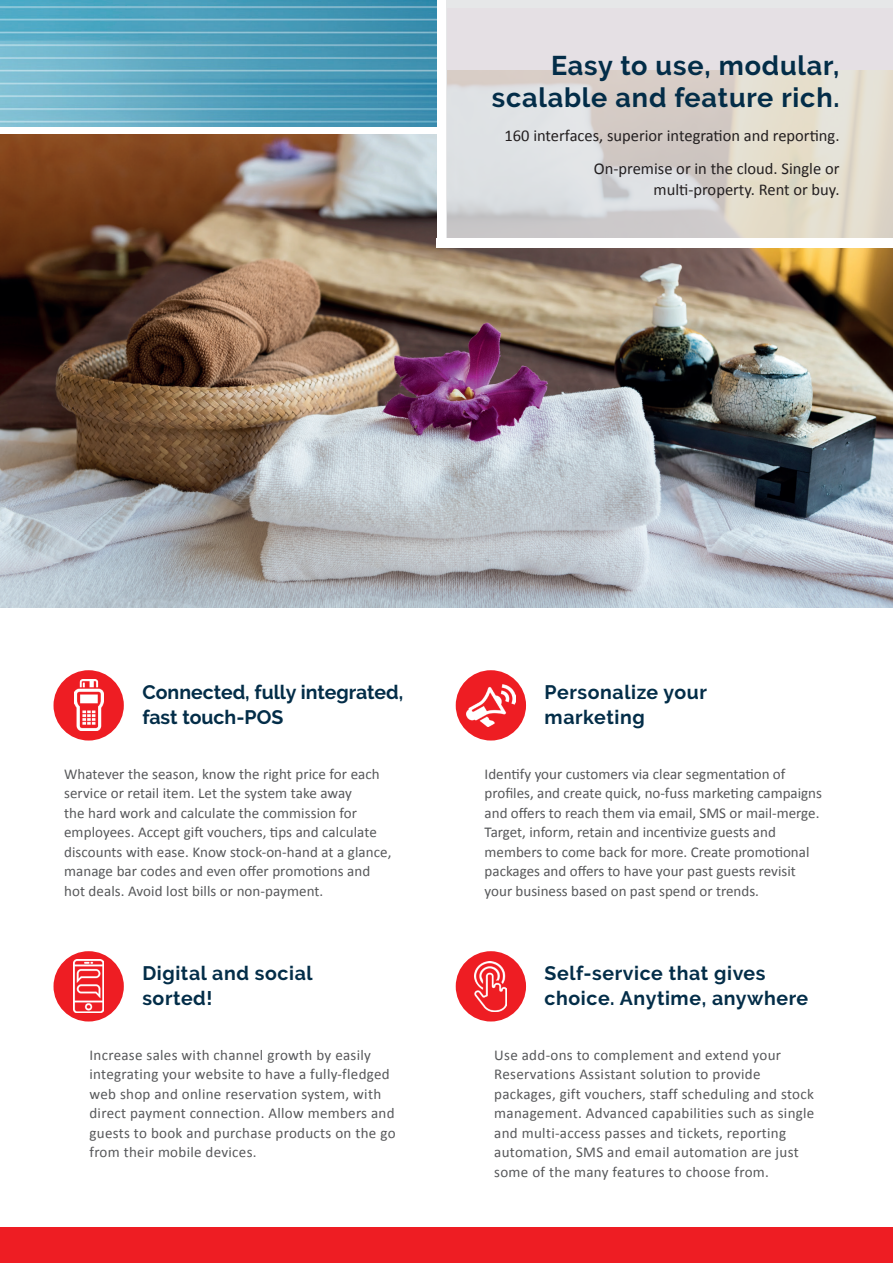
<style>
.page{position:relative;width:893px;height:1263px;background:#fff}
.page>*{position:absolute;margin:0;border:0;box-sizing:border-box;transform-origin:0 0}
.t1{font:700 27px/31.5px "Raleway";letter-spacing:.03em;color:#032d48;text-align:right}
.t2{font:700 19.5px/25.5px "Raleway";letter-spacing:.03em;color:#032d48}
.t3{font:700 19.5px/25.5px "Raleway";color:#032d48}
.t4{font:16.5px/33.8px "Calibri";color:#231f20;text-align:right}
.t5{font:15px/19.5px "Calibri";letter-spacing:.005em;color:#57585a}
</style>
<div class="page">
<img style="left:0;top:134px;width:893px;height:474px">
<div style="left:437px;top:0;width:9px;height:243px;background:#fff"></div>
<svg style="left:446px;top:0;width:447px;height:238px"></svg>
<div style="left:437px;top:238px;width:456px;height:9px;background:#fff"></div>
<div style="left:0;top:1227px;width:893px;height:36px;background:#ee1d23"></div>
<img style="left:0;top:0;width:437px;height:126px">
<div style="left:54px;top:670px;width:70px;height:70px;background:#ee1d23;border-radius:50%"></div>
<img style="left:74px;top:680px;width:29px;height:51px">
<div style="left:456px;top:670px;width:70px;height:70px;background:#ee1d23;border-radius:50%"></div>
<img style="left:466px;top:684px;width:49px;height:42px">
<div style="left:456px;top:951px;width:70px;height:70px;background:#ee1d23;border-radius:50%"></div>
<img style="left:475px;top:961px;width:32px;height:50px">
<div style="left:54px;top:951px;width:70px;height:70px;background:#ee1d23;border-radius:50%"></div>
<img style="left:74px;top:960px;width:30px;height:53px">
<h1 class="t1" style="left:492px;top:50px;width:349px">Easy to use, modular, scalable and feature rich.</h1>
<p class="t4" style="left:504px;top:117px;width:336px">160 interfaces, superior integration and reporting.<br>On-premise or in the cloud. Single or</p>
<p class="t4" style="left:654px;top:172px;width:187px">multi-property. Rent or buy.</p>
<h2 class="t3" style="left:142px;top:679px;width:262px">Connected, fully integrated, fast touch-POS</h2>
<p class="t5" style="left:64px;top:763px;width:329px">Whatever the season, know the right price for each service or retail item. Let the system take away<br>the hard work and calculate the commission for employees. Accept gift vouchers, tips and calculate discounts with ease. Know stock-on-hand at a glance, manage bar codes and even offer promotions and hot deals. Avoid lost bills or non-payment.</p>
<h2 class="t2" style="left:142px;top:960px;width:172px">Digital and social sorted!</h2>
<p class="t5" style="left:89px;top:1044px;width:308px">Increase sales with channel growth by easily integrating your website to have a fully-fledged web shop and online reservation system, with direct payment connection. Allow members and guests to book and purchase products on the go from their mobile devices.</p>
<h2 class="t2" style="left:545px;top:679px;width:164px">Personalize your marketing</h2>
<p class="t5" style="left:485px;top:763px;width:339px">Identify your customers via clear segmentation of profiles, and create quick, no-fuss marketing campaigns and offers to reach them via email, SMS or mail-merge.<br>Target, inform, retain and incentivize guests and members to come back for more. Create promotional packages and offers to have your past guests revisit your business based on past spend or trends.</p>
<h2 class="t2" style="left:545px;top:960px;width:265px">Self-service that gives choice. Anytime, anywhere</h2>
<p class="t5" style="left:494px;top:1044px;width:322px">Use add-ons to complement and extend your Reservations Assistant solution to provide packages, gift vouchers, staff scheduling and stock management. Advanced capabilities such as single and multi-access passes and tickets, reporting automation, SMS and email automation are just some of the many features to choose from.</p>
</div>
